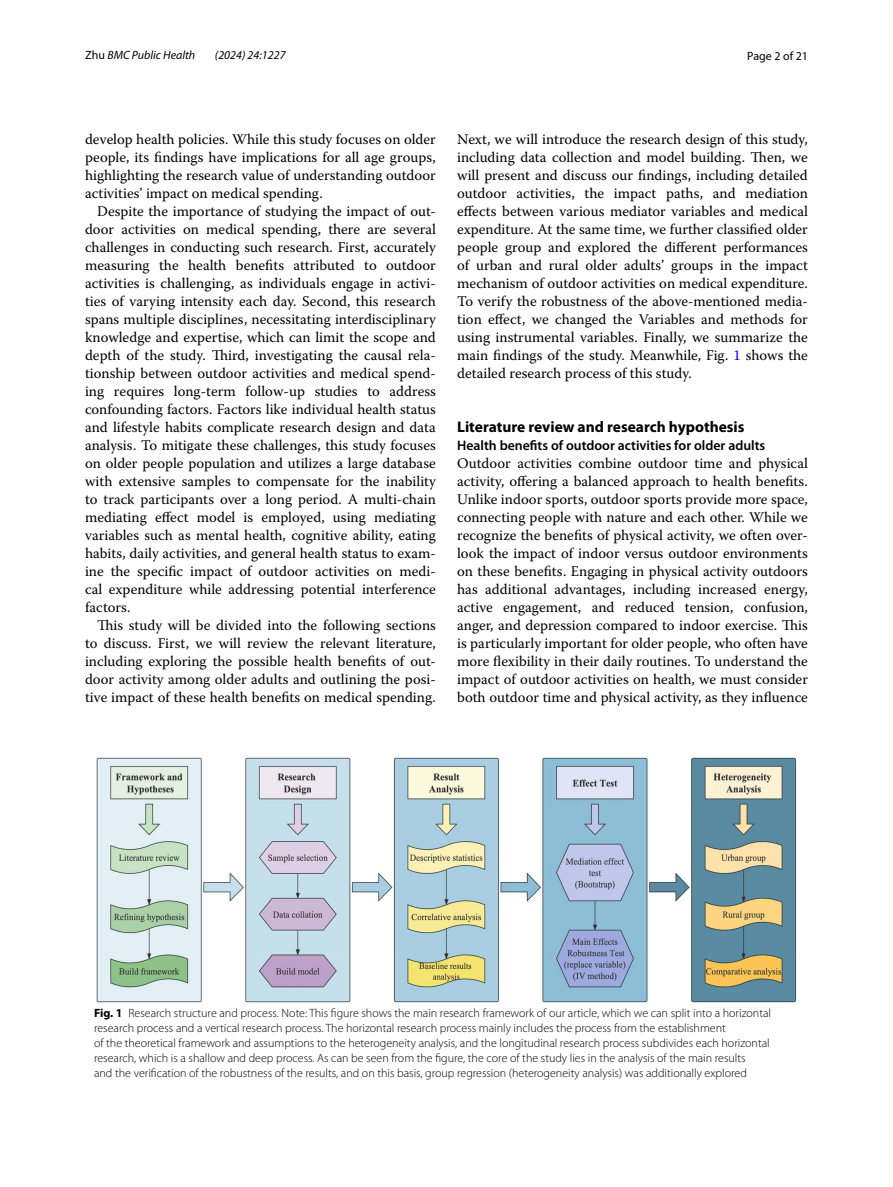
<style>
.page{position:relative;width:893px;height:1187px;background:#fff}
.page>*{position:absolute;margin:0;border:0;box-sizing:border-box;transform-origin:0 0}
.t1{font:700 15.45px "Myriad Pro";color:#000}
.t2{font:14.7px/18px "Warnock Pro";color:#000;text-align:justify}
.t3{font:600 13.8px "Myriad Pro";color:#000}
.t4{font:300 12px/15px "Myriad Pro";color:#000}
.t5{font:italic 12px "Myriad Pro";color:#000}
.t6{font:12px "Myriad Pro";color:#000}
.s1{font-style:normal}
.s2{color:#00f}
.s3{font-weight:700}
</style>
<div class="page">
<img style="left:96px;top:757px;width:701px;height:244px">
<p class="t5" style="left:85px;top:48px;width:112px"><span class="s1">Zhu</span> BMC Public Health</p>
<p class="t5" style="left:215px;top:48px;width:72px">(2024) 24:1227</p>
<p class="t6" style="left:747px;top:48px;width:62px">Page 2 of 21</p>
<p class="t2" style="left:85px;top:130px;width:352px">develop health policies. While this study focuses on older people, its findings have implications for all age groups, highlighting the research value of understanding outdoor activities’ impact on medical spending.</p>
<p class="t2" style="left:85px;top:202px;width:352px;text-indent:12px">Despite the importance of studying the impact of out&shy;door activities on medical spending, there are several challenges in conducting such research. First, accurately measuring the health benefits attributed to outdoor activities is challenging, as individuals engage in activi&shy;ties of varying intensity each day. Second, this research spans multiple disciplines, necessitating interdisciplinary knowledge and expertise, which can limit the scope and depth of the study. Third, investigating the causal rela&shy;tionship between outdoor activities and medical spend&shy;ing requires long-term follow-up studies to address confounding factors. Factors like individual health status and lifestyle habits complicate research design and data analysis. To mitigate these challenges, this study focuses on older people population and utilizes a large database with extensive samples to compensate for the inability to track participants over a long period. A multi-chain mediating effect model is employed, using mediating variables such as mental health, cognitive ability, eating habits, daily activities, and general health status to exam&shy;ine the specific impact of outdoor activities on medi&shy;cal expenditure while addressing potential interference factors.</p>
<p class="t2" style="left:85px;top:616px;width:352px;text-indent:12px">This study will be divided into the following sections to discuss. First, we will review the relevant literature, including exploring the possible health benefits of out&shy;door activity among older adults and outlining the posi&shy;tive impact of these health benefits on medical spending.</p>
<p class="t2" style="left:457px;top:130px;width:352px">Next, we will introduce the research design of this study, including data collection and model building. Then, we will present and discuss our findings, including detailed outdoor activities, the impact paths, and mediation effects between various mediator variables and medical expenditure. At the same time, we further classified older people group and explored the different performances of urban and rural older adults’ groups in the impact mechanism of outdoor activities on medical expenditure.<br>To verify the robustness of the above-mentioned media&shy;tion effect, we changed the Variables and methods for using instrumental variables. Finally, we summarize the main findings of the study. Meanwhile, Fig. <span class="s2">1</span> shows the detailed research process of this study.</p>
<p class="t1" style="left:457px;top:416px;width:289px">Literature review and research hypothesis</p>
<p class="t3" style="left:457px;top:436px;width:310px">Health benefits of outdoor activities for older adults</p>
<p class="t2" style="left:457px;top:454px;width:352px">Outdoor activities combine outdoor time and physical activity, offering a balanced approach to health benefits.<br>Unlike indoor sports, outdoor sports provide more space, connecting people with nature and each other. While we recognize the benefits of physical activity, we often over&shy;look the impact of indoor versus outdoor environments on these benefits. Engaging in physical activity outdoors has additional advantages, including increased energy, active engagement, and reduced tension, confusion, anger, and depression compared to indoor exercise. This is particularly important for older people, who often have more flexibility in their daily routines. To understand the impact of outdoor activities on health, we must consider both outdoor time and physical activity, as they influence</p>
<p class="t4" style="left:94px;top:1005px;width:678px"><span class="s3">Fig. 1</span> Research structure and process. Note: This figure shows the main research framework of our article, which we can split into a horizontal research process and a vertical research process. The horizontal research process mainly includes the process from the establishment<br>of the theoretical framework and assumptions to the heterogeneity analysis, and the longitudinal research process subdivides each horizontal research, which is a shallow and deep process. As can be seen from the figure, the core of the study lies in the analysis of the main results<br>and the verification of the robustness of the results, and on this basis, group regression (heterogeneity analysis) was additionally explored</p>
</div>
